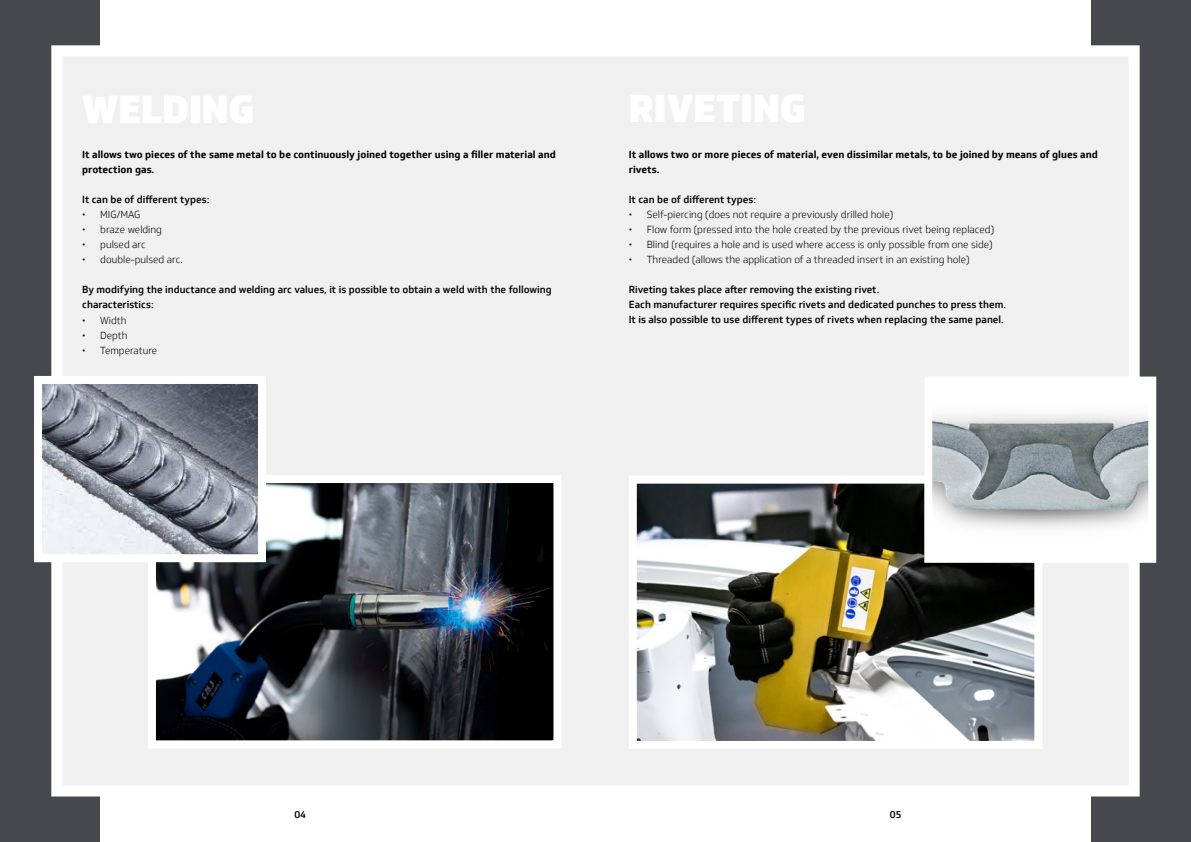
<style>
.page{position:relative;width:1191px;height:842px;background:#fff}
.page>*{position:absolute;margin:0;border:0;box-sizing:border-box;transform-origin:0 0}
.t1{font:500 10px/15px "Soleto";color:#000}
.t2{font:300 10px "Soleto";color:#000}
.t3{font:700 10px/15px "Soleto";color:#000}
.t4{font:500 10px "Soleto";color:#000}
</style>
<div class="page">
<div style="left:0;top:0;width:99px;height:842px;background:#46484e"></div>
<div style="left:1091px;top:0;width:100px;height:842px;background:#46484e"></div>
<div style="left:51px;top:45px;width:1088px;height:751px;background:#f0f0f0;border:11px solid #fff"></div>
<img style="left:157px;top:484px;width:395px;height:255px">
<div style="left:148px;top:475px;width:413px;height:273px;border:8px solid #fff"></div>
<img style="left:43px;top:385px;width:214px;height:168px">
<div style="left:34px;top:376px;width:232px;height:186px;border:8px solid #fff"></div>
<img style="left:638px;top:485px;width:395px;height:255px">
<div style="left:629px;top:476px;width:413px;height:273px;border:8px solid #fff"></div>
<img style="left:933px;top:386px;width:214px;height:168px">
<div style="left:924px;top:377px;width:232px;height:186px;border:8px solid #fff"></div>
<p class="t3" style="left:82px;top:147px;width:475px">It allows two pieces of the same metal to be continuously joined together using a filler material and protection gas.</p>
<p class="t1" style="left:82px;top:192px;width:129px">It can be of different types:</p>
<p class="t2" style="left:82px;top:209px;width:60px">• MIG/MAG</p>
<p class="t2" style="left:82px;top:224px;width:81px">• braze welding</p>
<p class="t2" style="left:82px;top:239px;width:65px">• pulsed arc</p>
<p class="t2" style="left:82px;top:254px;width:102px">• double-pulsed arc.</p>
<p class="t1" style="left:82px;top:282px;width:471px">By modifying the inductance and welding arc values, it is possible to obtain a weld with the following characteristics:</p>
<p class="t2" style="left:82px;top:314px;width:46px">• Width</p>
<p class="t2" style="left:82px;top:329px;width:47px">• Depth</p>
<p class="t2" style="left:82px;top:344px;width:77px">• Temperature</p>
<p class="t3" style="left:629px;top:147px;width:470px">It allows two or more pieces of material, even dissimilar metals, to be joined by means of glues and rivets.</p>
<p class="t1" style="left:629px;top:192px;width:129px">It can be of different types:</p>
<p class="t2" style="left:629px;top:208px;width:266px">• Self-piercing (does not require a previously drilled hole)</p>
<p class="t2" style="left:629px;top:223px;width:367px">• Flow form (pressed into the hole created by the previous rivet being replaced)</p>
<p class="t2" style="left:629px;top:238px;width:365px">• Blind (requires a hole and is used where access is only possible from one side)</p>
<p class="t2" style="left:629px;top:253px;width:342px">• Threaded (allows the application of a threaded insert in an existing hole)</p>
<p class="t1" style="left:629px;top:282px;width:379px">Riveting takes place after removing the existing rivet.<br>Each manufacturer requires specific rivets and dedicated punches to press them.<br>It is also possible to use different types of rivets when replacing the same panel.</p>
<p class="t4" style="left:294px;top:808px;width:13px">04</p>
<p class="t4" style="left:890px;top:808px;width:13px">05</p>
</div>
